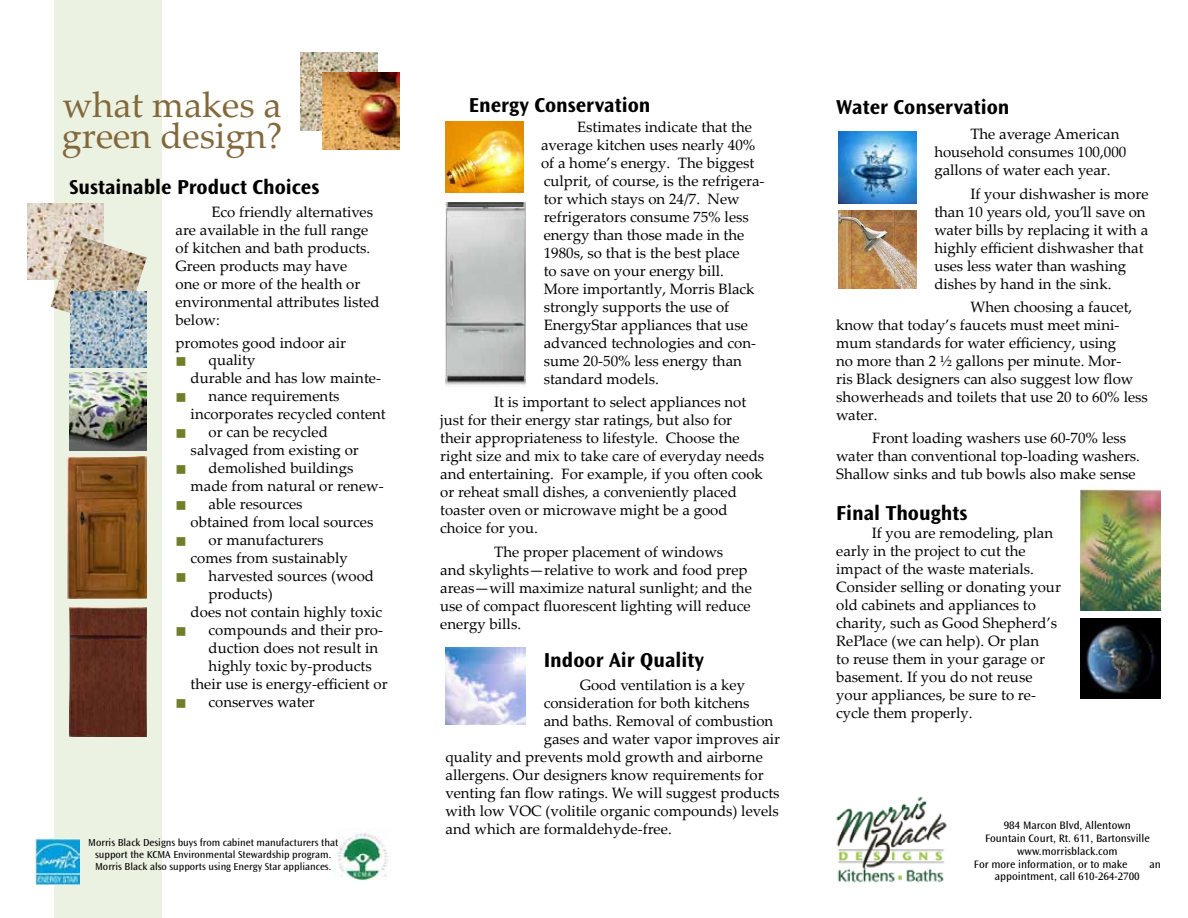
<style>
.page{position:relative;width:1188px;height:918px;background:#fff}
.page>*{position:absolute;margin:0;border:0;box-sizing:border-box;transform-origin:0 0}
.t1{font:36px/31.5px "Palatino Linotype";color:#82683b}
.t2{font:700 21px "Ocean Sans Std";color:#000}
.t3{font:15px/18px "Palatino Linotype";color:#000}
.t4{font:15px "Wingdings";color:#6e7e29}
.t5{font:11.25px "Ocean Sans Std";color:#000}
.t6{font:10.5px/12px "Ocean Sans Std";color:#000;text-align:center}
</style>
<div class="page">
<div style="left:54px;top:0;width:108px;height:918px;background:#ecf2e2"></div>
<img style="left:333px;top:833px;width:58px;height:48px">
<img style="left:27px;top:203px;width:77px;height:76px">
<img style="left:51px;top:234px;width:96px;height:96px">
<img style="left:70px;top:291px;width:77px;height:76px">
<img style="left:300px;top:52px;width:78px;height:78px">
<img style="left:322px;top:73px;width:78px;height:76px">
<img style="left:1081px;top:489px;width:80px;height:122px">
<img style="left:35px;top:839px;width:44px;height:45px">
<img style="left:836px;top:796px;width:111px;height:87px">
<img style="left:69px;top:373px;width:78px;height:78px">
<img style="left:839px;top:210px;width:77px;height:78px">
<img style="left:446px;top:203px;width:80px;height:183px">
<img style="left:1081px;top:618px;width:80px;height:81px">
<img style="left:446px;top:121px;width:77px;height:71px">
<img style="left:839px;top:132px;width:77px;height:72px">
<img style="left:446px;top:647px;width:80px;height:78px">
<img style="left:68px;top:456px;width:79px;height:142px">
<img style="left:69px;top:608px;width:78px;height:129px">
<h1 class="t1" style="left:62px;top:88px;width:222px">what makes a green design?</h1>
<h2 class="t2" style="left:469px;top:94px;width:183px">Energy Conservation</h2>
<h2 class="t2" style="left:836px;top:95px;width:175px">Water Conservation</h2>
<p class="t3" style="left:541px;top:117px;width:225px;text-indent:36px">Estimates indicate that the average kitchen uses nearly 40% of a home’s energy. The biggest culprit, of course, is the refrigera&shy;tor which stays on 24/7. New refrigerators consume 75% less energy than those made in the<br>1980s, so that is the best place<br>to save on your energy bill.<br>More importantly, Morris Black strongly supports the use of<br>EnergyStar appliances that use advanced technologies and con&shy;sume 20-50% less energy than standard models.</p>
<p class="t3" style="left:440px;top:393px;width:326px;text-indent:54px">It is important to select appliances not just for their energy star ratings, but also for their appropriateness to lifestyle. Choose the right size and mix to take care of everyday needs and entertaining. For example, if you often cook or reheat small dishes, a conveniently placed toaster oven or microwave might be a good choice for you.</p>
<p class="t3" style="left:440px;top:542px;width:313px;text-indent:54px">The proper placement of windows and skylights—relative to work and food prep areas—will maximize natural sunlight; and the use of compact fluorescent lighting will reduce energy bills.</p>
<p class="t3" style="left:934px;top:124px;width:193px;text-indent:36px">The average American household consumes 100,000 gallons of water each year.</p>
<p class="t3" style="left:934px;top:184px;width:216px;text-indent:36px">If your dishwasher is more than 10 years old, you’ll save on water bills by replacing it with a highly efficient dishwasher that uses less water than washing dishes by hand in the sink.</p>
<p class="t3" style="left:836px;top:297px;width:313px;text-indent:134px">When choosing a faucet, know that today’s faucets must meet mini&shy;mum standards for water efficiency, using<br>no more than 2 ½ gallons per minute. Mor-<br>ris Black designers can also suggest low flow showerheads and toilets that use 20 to 60% less water.</p>
<p class="t3" style="left:836px;top:429px;width:305px;text-indent:36px">Front loading washers use 60-70% less water than conventional top-loading washers.<br>Shallow sinks and tub bowls also make sense</p>
<h2 class="t2" style="left:836px;top:501px;width:133px">Final Thoughts</h2>
<h2 class="t2" style="left:69px;top:175px;width:252px">Sustainable Product Choices</h2>
<p class="t3" style="left:176px;top:202px;width:206px;text-indent:36px">Eco friendly alternatives are available in the full range of kitchen and bath products.<br>Green products may have<br>one or more of the health or environmental attributes listed below:</p>
<p class="t3" style="left:209px;top:335px;width:139px;line-height:16px;text-indent:-33px">promotes good indoor air quality</p>
<p class="t3" style="left:191px;top:368px;width:192px">durable and has low mainte-</p>
<p class="t3" style="left:209px;top:386px;width:132px">nance requirements</p>
<p class="t3" style="left:191px;top:404px;width:197px">incorporates recycled content</p>
<p class="t3" style="left:209px;top:422px;width:121px">or can be recycled</p>
<p class="t3" style="left:191px;top:440px;width:170px">salvaged from existing or</p>
<p class="t3" style="left:209px;top:458px;width:146px">demolished buildings</p>
<p class="t3" style="left:191px;top:476px;width:195px">made from natural or renew-</p>
<p class="t3" style="left:209px;top:494px;width:95px">able resources</p>
<p class="t3" style="left:191px;top:512px;width:184px">obtained from local sources</p>
<p class="t3" style="left:209px;top:530px;width:116px">or manufacturers</p>
<p class="t3" style="left:191px;top:548px;width:159px">comes from sustainably</p>
<p class="t3" style="left:209px;top:566px;width:167px">harvested sources (wood</p>
<p class="t3" style="left:209px;top:584px;width:66px">products)</p>
<p class="t3" style="left:191px;top:602px;width:193px">does not contain highly toxic</p>
<p class="t3" style="left:209px;top:620px;width:176px">compounds and their pro-</p>
<p class="t3" style="left:209px;top:638px;width:171px">duction does not result in</p>
<p class="t3" style="left:209px;top:656px;width:165px">highly toxic by-products</p>
<p class="t3" style="left:191px;top:674px;width:199px">their use is energy-efficient or</p>
<p class="t3" style="left:209px;top:692px;width:108px">conserves water</p>
<p class="t4" style="left:176px;top:353px;width:13px">■</p>
<p class="t4" style="left:176px;top:389px;width:13px">■</p>
<p class="t4" style="left:176px;top:425px;width:13px">■</p>
<p class="t4" style="left:176px;top:461px;width:13px">■</p>
<p class="t4" style="left:176px;top:497px;width:13px">■</p>
<p class="t4" style="left:176px;top:533px;width:13px">■</p>
<p class="t4" style="left:176px;top:569px;width:13px">■</p>
<p class="t3" style="left:836px;top:524px;width:226px;text-indent:36px">If you are remodeling, plan early in the project to cut the impact of the waste materials.<br>Consider selling or donating your old cabinets and appliances to charity, such as Good Shepherd’s<br>RePlace (we can help). Or plan<br>to reuse them in your garage or basement. If you do not reuse your appliances, be sure to re&shy;cycle them properly.</p>
<p class="t4" style="left:176px;top:623px;width:13px">■</p>
<h2 class="t2" style="left:544px;top:649px;width:162px">Indoor Air Quality</h2>
<p class="t3" style="left:580px;top:675px;width:167px">Good ventilation is a key</p>
<p class="t3" style="left:544px;top:693px;width:207px">consideration for both kitchens</p>
<p class="t3" style="left:544px;top:711px;width:231px">and baths. Removal of combustion</p>
<p class="t3" style="left:544px;top:729px;width:238px">gases and water vapor improves air</p>
<p class="t3" style="left:446px;top:747px;width:319px">quality and prevents mold growth and airborne</p>
<p class="t3" style="left:446px;top:765px;width:320px">allergens. Our designers know requirements for</p>
<p class="t3" style="left:446px;top:783px;width:336px">venting fan flow ratings. We will suggest products</p>
<p class="t3" style="left:446px;top:801px;width:335px">with low VOC (volitile organic compounds) levels</p>
<p class="t3" style="left:446px;top:819px;width:228px">and which are formaldehyde-free.</p>
<p class="t4" style="left:176px;top:695px;width:13px">■</p>
<p class="t5" style="left:1004px;top:819px;width:129px">984 Marcon Blvd, Allentown</p>
<p class="t5" style="left:985px;top:832px;width:166px">Fountain Court, Rt. 611, Bartonsville</p>
<p class="t5" style="left:1017px;top:845px;width:102px">www.morrisblack.com</p>
<p class="t5" style="left:974px;top:858px;width:155px">For more information, or to make</p>
<p class="t5" style="left:1149px;top:858px;width:13px">an</p>
<p class="t5" style="left:995px;top:870px;width:146px">appointment, call 610-264-2700</p>
<p class="t6" style="left:88px;top:837px;width:252px">Morris Black Designs buys from cabinet manufacturers that support the KCMA Environmental Stewardship program.<br>Morris Black also supports using Energy Star appliances.</p>
</div>
